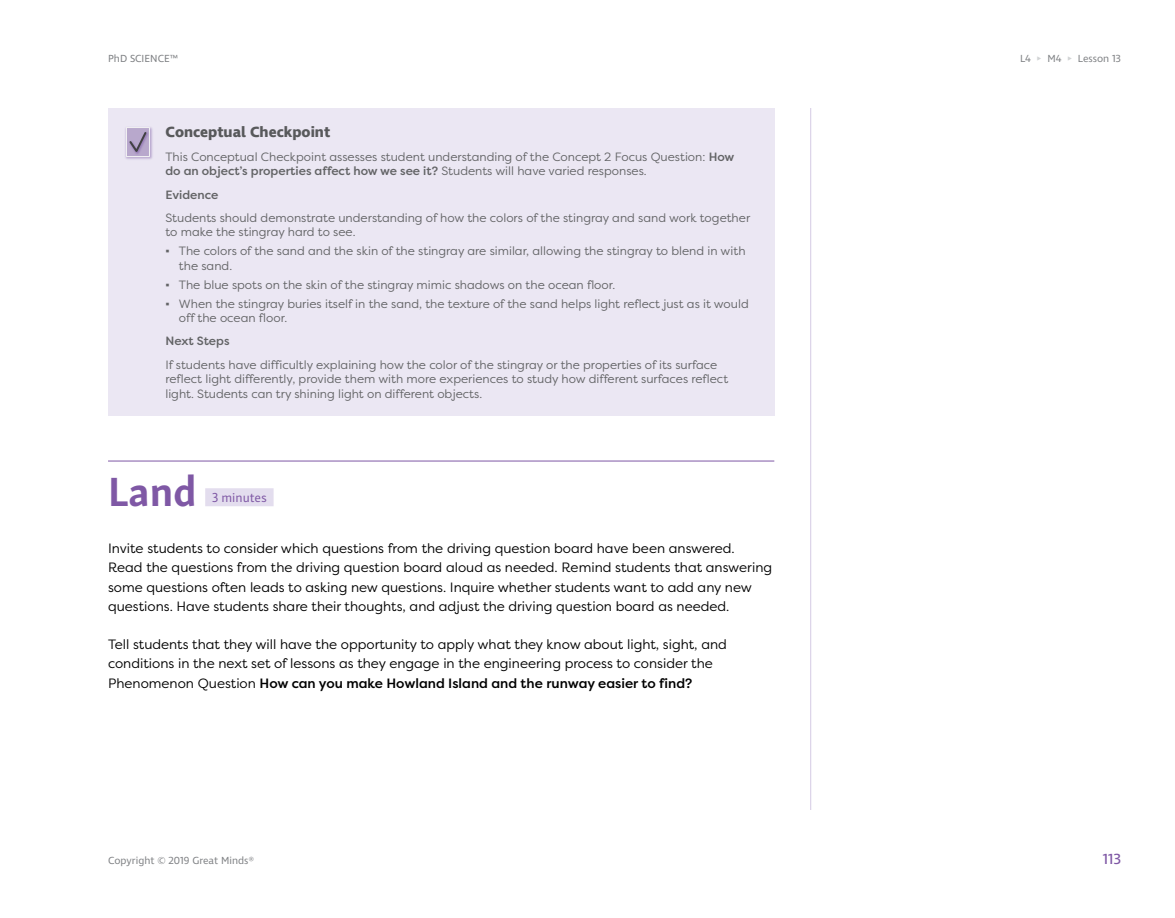
<style>
.page{position:relative;width:1175px;height:918px;background:#fff}
.page>*{position:absolute;margin:0;border:0;box-sizing:border-box;transform-origin:0 0}
.t1{font:700 42px "Skolar Sans Latn";color:#7f58a5}
.t2{font:700 15px "Ingra";color:#58595b}
.t3{font:15px "Ingra";color:#7f58a5}
.t4{font:13.5px/19.5px "Filson Pro";color:#000}
.t5{font:13.5px "Skolar Sans Latn";color:#7f58a5}
.t6{font:12px/14.4px "Filson Pro";color:#636466}
.t7{font:500 12px "Filson Pro";color:#636466}
.t8{font:10.5px "Ingra";color:#808285}
.s1{color:#d1d3d4}
.s2{font-weight:500}
.s3{font-family:"Times New Roman"}
</style>
<div class="page">
<hr style="left:810px;top:108px;width:1px;height:702px;background:#d4cae4">
<hr style="left:108px;top:461px;width:666px;height:1px;background:#7f58a5">
<div style="left:205px;top:488px;width:68px;height:18px;background:#e3ddee"></div>
<div style="left:108px;top:108px;width:666px;height:308px;background:#ebe7f3"></div>
<img style="left:125px;top:127px;width:28px;height:33px">
<img style="left:150px;top:130px;width:1px;height:26px">
<svg style="left:126px;top:127px;width:24px;height:30px"></svg>
<p class="t8" style="left:108px;top:52px;width:72px">PhD SCIENCE™</p>
<p class="t8" style="left:1020px;top:52px;width:102px">L4 <span class="s1">▸</span> M4 <span class="s1">▸</span> Lesson 13</p>
<p class="t2" style="left:165px;top:123px;width:166px">Conceptual Checkpoint</p>
<p class="t6" style="left:165px;top:149px;width:570px">This Conceptual Checkpoint assesses student understanding of the Concept 2 Focus Question: <span class="s2">How do an object’s properties affect how we see it?</span> Students will have varied responses.</p>
<p class="t7" style="left:165px;top:186px;width:55px">Evidence</p>
<p class="t6" style="left:165px;top:210px;width:586px">Students should demonstrate understanding of how the colors of the stingray and sand work together to make the stingray hard to see.</p>
<p class="t6" style="left:179px;top:244px;width:568px;text-indent:-14px"><span class="s3">▪</span> The colors of the sand and the skin of the stingray are similar, allowing the stingray to blend in with the sand.</p>
<p class="t6" style="left:165px;top:277px;width:451px"><span class="s3">▪</span> The blue spots on the skin of the stingray mimic shadows on the ocean floor.</p>
<p class="t6" style="left:179px;top:296px;width:571px;text-indent:-14px"><span class="s3">▪</span> When the stingray buries itself in the sand, the texture of the sand helps light reflect just as it would off the ocean floor.</p>
<p class="t7" style="left:165px;top:333px;width:66px">Next Steps</p>
<p class="t6" style="left:165px;top:357px;width:564px">If students have difficultly explaining how the color of the stingray or the properties of its surface reflect light differently, provide them with more experiences to study how different surfaces reflect light. Students can try shining light on different objects.</p>
<h1 class="t1" style="left:108px;top:458px;width:90px">Land</h1>
<p class="t5" style="left:212px;top:487px;width:57px">3 minutes</p>
<p class="t4" style="left:108px;top:538px;width:665px">Invite students to consider which questions from the driving question board have been answered.<br>Read the questions from the driving question board aloud as needed. Remind students that answering some questions often leads to asking new questions. Inquire whether students want to add any new questions. Have students share their thoughts, and adjust the driving question board as needed.</p>
<p class="t4" style="left:108px;top:634px;width:620px">Tell students that they will have the opportunity to apply what they know about light, sight, and conditions in the next set of lessons as they engage in the engineering process to consider the<br>Phenomenon Question <span class="s2">How can you make Howland Island and the runway easier to find?</span></p>
<p class="t8" style="left:108px;top:854px;width:148px">Copyright © 2019 Great Minds®</p>
<p class="t3" style="left:1102px;top:850px;width:20px">113</p>
</div>
